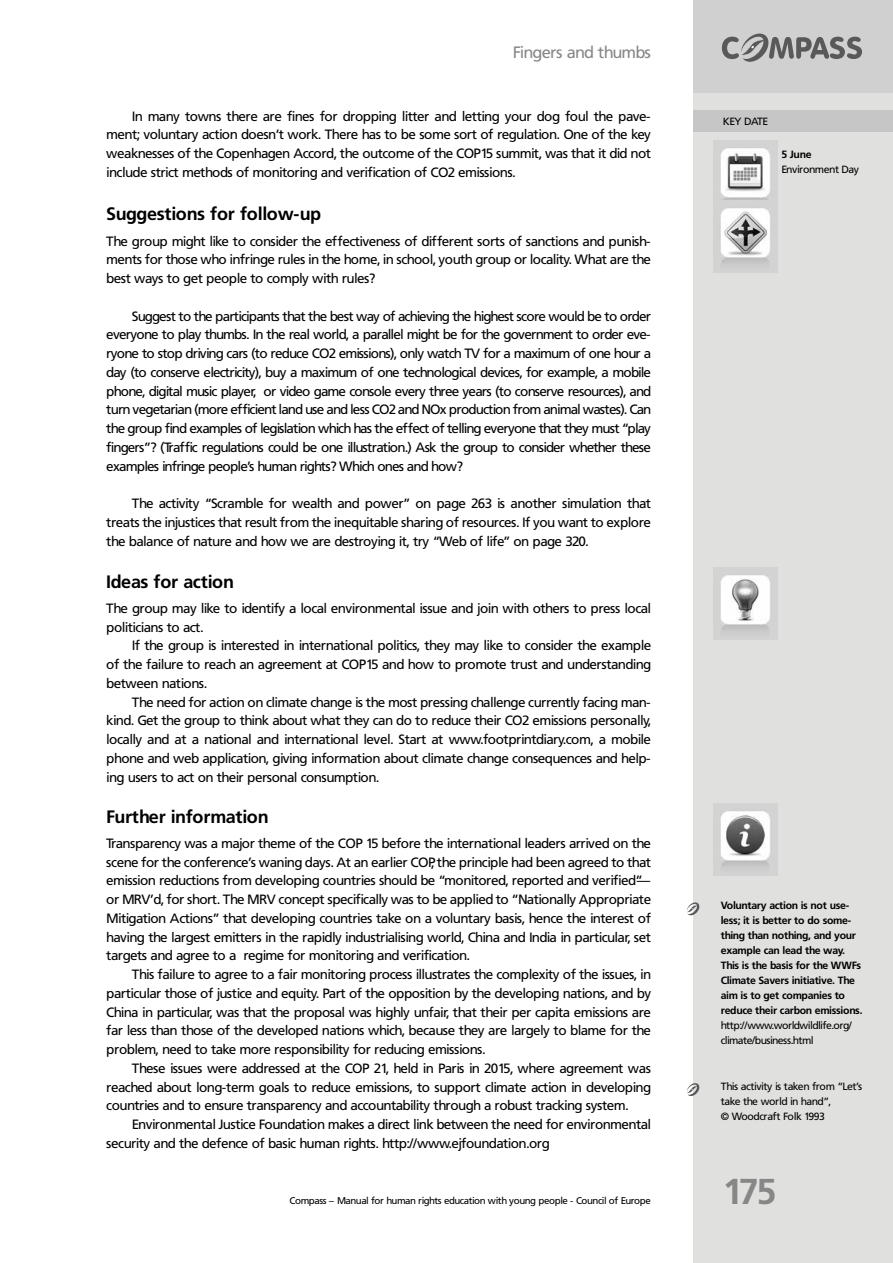
<style>
.page{position:relative;width:893px;height:1263px;background:#fff}
.page>*{position:absolute;margin:0;border:0;box-sizing:border-box;transform-origin:0 0}
.t1{font:700 36px "Frutiger PFL";color:#878787}
.t2{font:700 18px "Frutiger PFL";color:#000}
.t3{font:16.5px "Frutiger PFL";color:#878787}
.t4{font:13.5px/18.8px "Frutiger PFL";color:#000;text-align:justify}
.t5{font:700 10.5px/15px "Frutiger PFL";letter-spacing:-.01em;color:#000}
.t6{font:10.5px/15px "Frutiger PFL";color:#000}
.t7{font:9.75px "Frutiger PFL";color:#000}
</style>
<div class="page">
<div style="left:693px;top:0;width:200px;height:1263px;background:#e0e0df"></div>
<div style="left:693px;top:0;width:200px;height:93px;background:#d0d0d0"></div>
<svg style="left:722px;top:33px;width:140px;height:29px"></svg>
<div style="left:693px;top:111px;width:200px;height:21px;background:#c6c6c6"></div>
<img style="left:713px;top:140px;width:64px;height:60px">
<img style="left:713px;top:200px;width:64px;height:72px">
<img style="left:713px;top:568px;width:64px;height:72px">
<img style="left:713px;top:804px;width:64px;height:72px">
<svg style="left:687px;top:902px;width:13px;height:13px"></svg>
<svg style="left:687px;top:1083px;width:13px;height:13px"></svg>
<p class="t3" style="left:513px;top:43px;width:139px">Fingers and thumbs</p>
<p class="t4" style="left:106px;top:107px;width:546px;text-indent:26px">In many towns there are fines for dropping litter and letting your dog foul the pave&shy;ment; voluntary action doesn’t work. There has to be some sort of regulation. One of the key weaknesses of the Copenhagen Accord, the outcome of the COP15 summit, was that it did not include strict methods of monitoring and verification of CO2 emissions.</p>
<h2 class="t2" style="left:106px;top:204px;width:216px">Suggestions for follow-up</h2>
<p class="t4" style="left:106px;top:232px;width:546px">The group might like to consider the effectiveness of different sorts of sanctions and punish&shy;ments for those who infringe rules in the home, in school, youth group or locality. What are the best ways to get people to comply with rules?</p>
<p class="t4" style="left:106px;top:307px;width:546px;text-indent:26px">Suggest to the participants that the best way of achieving the highest score would be to order everyone to play thumbs. In the real world, a parallel might be for the government to order eve&shy;ryone to stop driving cars (to reduce CO2 emissions), only watch TV for a maximum of one hour a day (to conserve electricity), buy a maximum of one technological devices, for example, a mobile phone, digital music player, or video game console every three years (to conserve resources), and turn vegetarian (more efficient land use and less CO2 and NOx production from animal wastes). Can the group find examples of legislation which has the effect of telling everyone that they must “play fingers”? (Traffic regulations could be one illustration.) Ask the group to consider whether these examples infringe people’s human rights? Which ones and how?</p>
<p class="t4" style="left:106px;top:494px;width:546px;text-indent:26px">The activity “Scramble for wealth and power” on page 263 is another simulation that treats the injustices that result from the inequitable sharing of resources. If you want to explore the balance of nature and how we are destroying it, try “Web of life” on page 320.</p>
<h2 class="t2" style="left:106px;top:571px;width:129px">Ideas for action</h2>
<p class="t4" style="left:106px;top:599px;width:546px">The group may like to identify a local environmental issue and join with others to press local politicians to act.</p>
<p class="t4" style="left:106px;top:636px;width:546px;text-indent:26px">If the group is interested in international politics, they may like to consider the example of the failure to reach an agreement at COP15 and how to promote trust and understanding between nations.</p>
<p class="t4" style="left:106px;top:692px;width:546px;text-indent:26px">The need for action on climate change is the most pressing challenge currently facing man&shy;kind. Get the group to think about what they can do to reduce their CO2 emissions personally, locally and at a national and international level. Start at www.footprintdiary.com, a mobile phone and web application, giving information about climate change consequences and help&shy;ing users to act on their personal consumption.</p>
<h2 class="t2" style="left:106px;top:806px;width:163px">Further information</h2>
<p class="t4" style="left:106px;top:834px;width:546px">Transparency was a major theme of the COP 15 before the international leaders arrived on the scene for the conference’s waning days. At an earlier COP, the principle had been agreed to that emission reductions from developing countries should be “monitored, reported and verified”— or MRV’d, for short. The MRV concept specifically was to be applied to “Nationally Appropriate Mitigation Actions” that developing countries take on a voluntary basis, hence the interest of having the largest emitters in the rapidly industrialising world, China and India in particular, set targets and agree to a regime for monitoring and verification.</p>
<p class="t4" style="left:106px;top:965px;width:546px;text-indent:26px">This failure to agree to a fair monitoring process illustrates the complexity of the issues, in particular those of justice and equity. Part of the opposition by the developing nations, and by China in particular, was that the proposal was highly unfair, that their per capita emissions are far less than those of the developed nations which, because they are largely to blame for the problem, need to take more responsibility for reducing emissions.</p>
<p class="t4" style="left:106px;top:1059px;width:546px;text-indent:26px">These issues were addressed at the COP 21, held in Paris in 2015, where agreement was reached about long-term goals to reduce emissions, to support climate action in developing countries and to ensure transparency and accountability through a robust tracking system.</p>
<p class="t4" style="left:106px;top:1115px;width:546px;text-indent:26px">Environmental Justice Foundation makes a direct link between the need for environmental security and the defence of basic human rights. http://www.ejfoundation.org</p>
<p class="t7" style="left:290px;top:1194px;width:362px">Compass – Manual for human rights education with young people - Council of Europe</p>
<p class="t6" style="left:723px;top:114px;width:46px">KEY DATE</p>
<p class="t5" style="left:781px;top:147px;width:32px">5 June</p>
<p class="t6" style="left:781px;top:162px;width:79px">Environment Day</p>
<p class="t5" style="left:721px;top:898px;width:143px">Voluntary action is not use&shy;less; it is better to do some&shy;thing than nothing, and your example can lead the way.<br>This is the basis for the WWFs<br>Climate Savers initiative. The aim is to get companies to reduce their carbon emissions.</p>
<p class="t6" style="left:721px;top:1018px;width:133px">http://www.worldwildlife.org/ climate/business.html</p>
<p class="t6" style="left:721px;top:1079px;width:143px">This activity is taken from “Let’s take the world in hand”,<br>© Woodcraft Folk 1993</p>
<h1 class="t1" style="left:723px;top:1170px;width:54px">175</h1>
</div>
